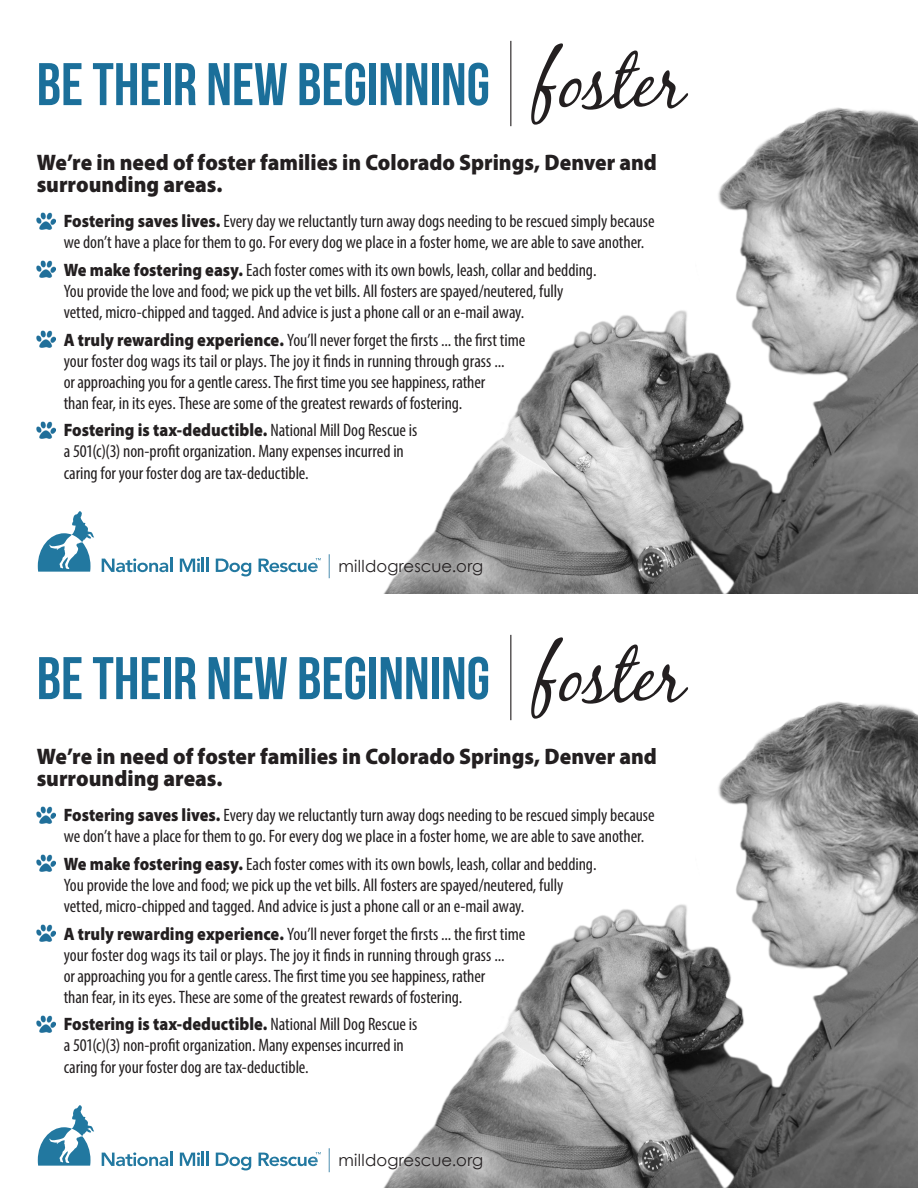
<style>
.page{position:relative;width:918px;height:1188px;background:#fff}
.page>*{position:absolute;margin:0;border:0;box-sizing:border-box;transform-origin:0 0}
.t1{font:italic 72px "Black Jack";color:#231f20}
.t2{font:60px "Bebas Neue";color:#1b6f9a}
.t3{font:900 22.5px/22.5px "Myriad Pro";color:#231f20;scale:.95 1}
.t4{font:condensed 18px/21px "Myriad Pro";letter-spacing:-.005em;color:#231f20}
.t5{font:16.5px "Century Gothic";letter-spacing:.005em;color:#231f20}
.s1{font-weight:900;font-stretch:normal}
</style>
<div class="page">
<img style="left:433px;top:100px;width:485px;height:494px">
<svg style="left:102px;top:558px;width:70px;height:14px"></svg>
<svg style="left:180px;top:558px;width:28px;height:14px"></svg>
<svg style="left:216px;top:559px;width:35px;height:17px"></svg>
<svg style="left:259px;top:558px;width:53px;height:14px"></svg>
<svg style="left:38px;top:511px;width:56px;height:61px"></svg>
<hr style="left:510px;top:41px;width:1px;height:85px;background:#231f20">
<svg style="left:312px;top:533px;width:197px;height:61px"></svg>
<img style="left:37px;top:212px;width:18px;height:17px">
<img style="left:37px;top:260px;width:18px;height:17px">
<img style="left:37px;top:330px;width:18px;height:17px">
<img style="left:37px;top:421px;width:18px;height:17px">
<img style="left:433px;top:694px;width:485px;height:494px">
<svg style="left:102px;top:1152px;width:70px;height:14px"></svg>
<svg style="left:180px;top:1152px;width:28px;height:14px"></svg>
<svg style="left:216px;top:1153px;width:35px;height:17px"></svg>
<svg style="left:259px;top:1152px;width:53px;height:14px"></svg>
<svg style="left:38px;top:1105px;width:56px;height:61px"></svg>
<hr style="left:510px;top:635px;width:1px;height:85px;background:#231f20">
<svg style="left:312px;top:1127px;width:197px;height:61px"></svg>
<img style="left:37px;top:806px;width:18px;height:17px">
<img style="left:37px;top:854px;width:18px;height:17px">
<img style="left:37px;top:924px;width:18px;height:17px">
<img style="left:37px;top:1015px;width:18px;height:17px">
<p class="t1" style="left:531px;top:39px;width:172px">foster</p>
<p class="t3" style="left:37px;top:150px;width:654px">We’re in need of foster families in Colorado Springs, Denver and surrounding areas.</p>
<p class="t4" style="left:64px;top:210px;width:592px"><span class="s1">Fostering saves lives.</span> Every day we reluctantly turn away dogs needing to be rescued simply because we don’t have a place for them to go. For every dog we place in a foster home, we are able to save another.</p>
<p class="t4" style="left:64px;top:259px;width:534px"><span class="s1">We make fostering easy.</span> Each foster comes with its own bowls, leash, collar and bedding.<br>You provide the love and food; we pick up the vet bills. All fosters are spayed/neutered, fully vetted, micro-chipped and tagged. And advice is just a phone call or an e-mail away.</p>
<p class="t4" style="left:64px;top:329px;width:463px"><span class="s1">A truly rewarding experience.</span> You’ll never forget the firsts ... the first time your foster dog wags its tail or plays. The joy it finds in running through grass ...<br>or approaching you for a gentle caress. The first time you see happiness, rather<br>than fear, in its eyes. These are some of the greatest rewards of fostering.</p>
<p class="t4" style="left:64px;top:420px;width:355px"><span class="s1">Fostering is tax-deductible.</span> National Mill Dog Rescue is a 501(c)(3) non-profit organization. Many expenses incurred in caring for your foster dog are tax-deductible.</p>
<p class="t2" style="left:37px;top:51px;width:455px">BE THEIR NEW BEGINNING</p>
<p class="t5" style="left:339px;top:556px;width:146px">milldogrescue.org</p>
<p class="t1" style="left:531px;top:633px;width:172px">foster</p>
<p class="t3" style="left:37px;top:744px;width:654px">We’re in need of foster families in Colorado Springs, Denver and surrounding areas.</p>
<p class="t4" style="left:64px;top:804px;width:592px"><span class="s1">Fostering saves lives.</span> Every day we reluctantly turn away dogs needing to be rescued simply because we don’t have a place for them to go. For every dog we place in a foster home, we are able to save another.</p>
<p class="t4" style="left:64px;top:853px;width:534px"><span class="s1">We make fostering easy.</span> Each foster comes with its own bowls, leash, collar and bedding.<br>You provide the love and food; we pick up the vet bills. All fosters are spayed/neutered, fully vetted, micro-chipped and tagged. And advice is just a phone call or an e-mail away.</p>
<p class="t4" style="left:64px;top:923px;width:463px"><span class="s1">A truly rewarding experience.</span> You’ll never forget the firsts ... the first time your foster dog wags its tail or plays. The joy it finds in running through grass ...<br>or approaching you for a gentle caress. The first time you see happiness, rather<br>than fear, in its eyes. These are some of the greatest rewards of fostering.</p>
<p class="t4" style="left:64px;top:1014px;width:355px"><span class="s1">Fostering is tax-deductible.</span> National Mill Dog Rescue is a 501(c)(3) non-profit organization. Many expenses incurred in caring for your foster dog are tax-deductible.</p>
<p class="t2" style="left:37px;top:645px;width:455px">BE THEIR NEW BEGINNING</p>
<p class="t5" style="left:339px;top:1150px;width:146px">milldogrescue.org</p>
</div>
